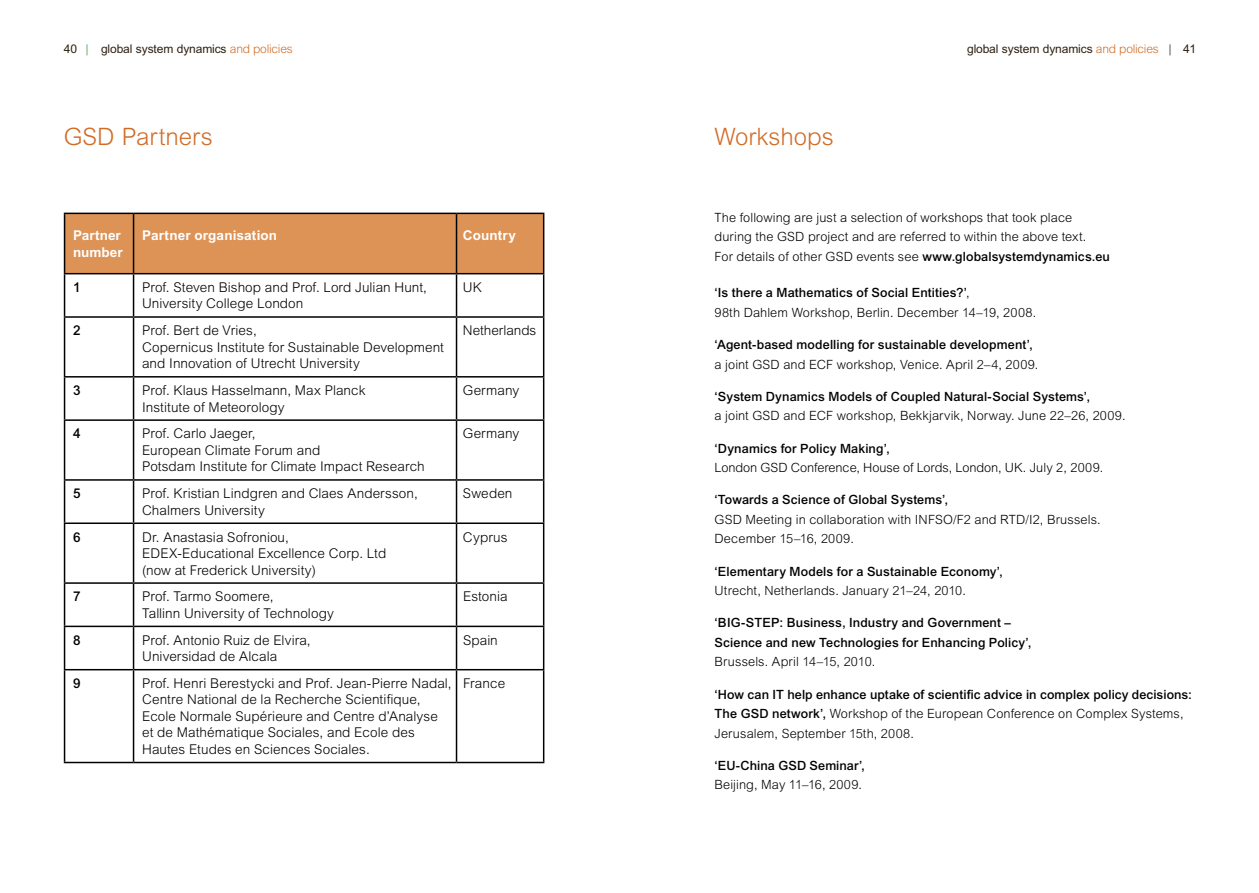
<style>
.page{position:relative;width:1259px;height:893px;background:#fff}
.page>*{position:absolute;margin:0;border:0;box-sizing:border-box;transform-origin:0 0}
.t1{font:300 24px "Arial MT Std";color:#d16c27}
.t2{font:300 13.5px/16.5px "Arial MT Std";letter-spacing:.005em;color:#000}
.t3{font:700 13.5px/16.5px "Arial MT Std";letter-spacing:.01em;color:#fff}
.t4{font:500 13.5px "Arial MT Std";color:#000}
.t5{font:300 12.75px/19.5px "Arial MT Std";letter-spacing:.01em;color:#000}
.t6{font:500 12.75px/19.5px "Arial MT Std";letter-spacing:.01em;color:#000}
.t7{font:12px "Arial MT Std";letter-spacing:-.01em;color:#2d2011}
.s1{font-weight:300;color:#138830}
.s2{font-weight:300;color:#d16c27}
.s3{font-weight:300;color:#000}
.s4{font-weight:500}
.s5{font-weight:300}
</style>
<div class="page">
<div style="left:65px;top:214px;width:478px;height:59px;background:#dd9256"></div>
<hr style="left:64px;top:274px;width:1px;height:42px;background:#000">
<hr style="left:133px;top:274px;width:1px;height:42px;background:#000">
<hr style="left:456px;top:274px;width:1px;height:42px;background:#000">
<hr style="left:543px;top:274px;width:1px;height:42px;background:#000">
<hr style="left:64px;top:316px;width:70px;height:2px;background:#000">
<hr style="left:64px;top:318px;width:1px;height:58px;background:#000">
<hr style="left:134px;top:316px;width:322px;height:2px;background:#000">
<hr style="left:133px;top:318px;width:1px;height:58px;background:#000">
<hr style="left:456px;top:316px;width:88px;height:2px;background:#000">
<hr style="left:456px;top:318px;width:1px;height:58px;background:#000">
<hr style="left:543px;top:318px;width:1px;height:58px;background:#000">
<hr style="left:64px;top:376px;width:70px;height:2px;background:#000">
<hr style="left:64px;top:378px;width:1px;height:41px;background:#000">
<hr style="left:134px;top:376px;width:322px;height:2px;background:#000">
<hr style="left:133px;top:378px;width:1px;height:41px;background:#000">
<hr style="left:456px;top:376px;width:88px;height:2px;background:#000">
<hr style="left:456px;top:378px;width:1px;height:41px;background:#000">
<hr style="left:543px;top:378px;width:1px;height:41px;background:#000">
<hr style="left:64px;top:419px;width:70px;height:2px;background:#000">
<hr style="left:64px;top:421px;width:1px;height:58px;background:#000">
<hr style="left:134px;top:419px;width:322px;height:2px;background:#000">
<hr style="left:133px;top:421px;width:1px;height:58px;background:#000">
<hr style="left:456px;top:419px;width:88px;height:2px;background:#000">
<hr style="left:456px;top:421px;width:1px;height:58px;background:#000">
<hr style="left:543px;top:421px;width:1px;height:58px;background:#000">
<hr style="left:64px;top:479px;width:70px;height:2px;background:#000">
<hr style="left:64px;top:481px;width:1px;height:41px;background:#000">
<hr style="left:134px;top:479px;width:322px;height:2px;background:#000">
<hr style="left:133px;top:481px;width:1px;height:41px;background:#000">
<hr style="left:456px;top:479px;width:88px;height:2px;background:#000">
<hr style="left:456px;top:481px;width:1px;height:41px;background:#000">
<hr style="left:543px;top:481px;width:1px;height:41px;background:#000">
<hr style="left:64px;top:522px;width:70px;height:2px;background:#000">
<hr style="left:64px;top:524px;width:1px;height:58px;background:#000">
<hr style="left:134px;top:522px;width:322px;height:2px;background:#000">
<hr style="left:133px;top:524px;width:1px;height:58px;background:#000">
<hr style="left:456px;top:522px;width:88px;height:2px;background:#000">
<hr style="left:456px;top:524px;width:1px;height:58px;background:#000">
<hr style="left:543px;top:524px;width:1px;height:58px;background:#000">
<hr style="left:64px;top:582px;width:70px;height:2px;background:#000">
<hr style="left:64px;top:584px;width:1px;height:42px;background:#000">
<hr style="left:134px;top:582px;width:322px;height:2px;background:#000">
<hr style="left:133px;top:584px;width:1px;height:42px;background:#000">
<hr style="left:456px;top:582px;width:88px;height:2px;background:#000">
<hr style="left:456px;top:584px;width:1px;height:42px;background:#000">
<hr style="left:543px;top:584px;width:1px;height:42px;background:#000">
<hr style="left:64px;top:626px;width:70px;height:1px;background:#000">
<hr style="left:64px;top:627px;width:1px;height:42px;background:#000">
<hr style="left:134px;top:626px;width:322px;height:1px;background:#000">
<hr style="left:133px;top:627px;width:1px;height:42px;background:#000">
<hr style="left:456px;top:626px;width:88px;height:1px;background:#000">
<hr style="left:456px;top:627px;width:1px;height:42px;background:#000">
<hr style="left:543px;top:627px;width:1px;height:42px;background:#000">
<hr style="left:64px;top:669px;width:70px;height:1px;background:#000">
<hr style="left:64px;top:670px;width:1px;height:92px;background:#000">
<hr style="left:134px;top:669px;width:322px;height:1px;background:#000">
<hr style="left:133px;top:670px;width:1px;height:92px;background:#000">
<hr style="left:456px;top:669px;width:88px;height:1px;background:#000">
<hr style="left:456px;top:670px;width:1px;height:92px;background:#000">
<hr style="left:543px;top:670px;width:1px;height:92px;background:#000">
<hr style="left:64px;top:762px;width:70px;height:1px;background:#000">
<hr style="left:134px;top:762px;width:322px;height:1px;background:#000">
<hr style="left:456px;top:762px;width:88px;height:1px;background:#000">
<hr style="left:64px;top:213px;width:70px;height:1px;background:#000">
<hr style="left:64px;top:214px;width:1px;height:59px;background:#000">
<hr style="left:134px;top:213px;width:322px;height:1px;background:#000">
<hr style="left:133px;top:214px;width:1px;height:59px;background:#000">
<hr style="left:456px;top:213px;width:88px;height:1px;background:#000">
<hr style="left:456px;top:214px;width:1px;height:59px;background:#000">
<hr style="left:543px;top:214px;width:1px;height:59px;background:#000">
<hr style="left:64px;top:273px;width:70px;height:1px;background:#000">
<hr style="left:134px;top:273px;width:322px;height:1px;background:#000">
<hr style="left:456px;top:273px;width:88px;height:1px;background:#000">
<p class="t7" style="left:64px;top:42px;width:230px">40 <span class="s1">|</span> global system dynamics <span class="s2">and policies</span></p>
<p class="t7" style="left:967px;top:42px;width:231px">global system dynamics <span class="s2">and policies</span> <span class="s3">|</span> 41</p>
<h1 class="t1" style="left:64px;top:123px;width:151px">GSD Partners</h1>
<p class="t3" style="left:73px;top:227px;width:51px">Partner number</p>
<p class="t3" style="left:142px;top:227px;width:137px">Partner organisation</p>
<p class="t3" style="left:463px;top:227px;width:55px">Country</p>
<p class="t4" style="left:73px;top:279px;width:9px">1</p>
<p class="t2" style="left:142px;top:279px;width:286px">Prof. Steven Bishop and Prof. Lord Julian Hunt,<br>University College London</p>
<p class="t2" style="left:463px;top:279px;width:20px">UK</p>
<p class="t4" style="left:73px;top:323px;width:9px">2</p>
<p class="t2" style="left:142px;top:322px;width:303px">Prof. Bert de Vries,<br>Copernicus Institute for Sustainable Development and Innovation of Utrecht University</p>
<p class="t2" style="left:463px;top:322px;width:75px">Netherlands</p>
<p class="t4" style="left:73px;top:382px;width:9px">3</p>
<p class="t2" style="left:142px;top:382px;width:225px">Prof. Klaus Hasselmann, Max Planck<br>Institute of Meteorology</p>
<p class="t2" style="left:463px;top:382px;width:58px">Germany</p>
<p class="t4" style="left:73px;top:426px;width:9px">4</p>
<p class="t2" style="left:142px;top:425px;width:284px">Prof. Carlo Jaeger,<br>European Climate Forum and<br>Potsdam Institute for Climate Impact Research</p>
<p class="t2" style="left:463px;top:425px;width:58px">Germany</p>
<p class="t4" style="left:73px;top:486px;width:9px">5</p>
<p class="t2" style="left:142px;top:485px;width:277px">Prof. Kristian Lindgren and Claes Andersson,<br>Chalmers University</p>
<p class="t2" style="left:463px;top:485px;width:51px">Sweden</p>
<p class="t4" style="left:73px;top:529px;width:9px">6</p>
<p class="t2" style="left:142px;top:528px;width:246px">Dr. Anastasia Sofroniou,<br>EDEX-Educational Excellence Corp. Ltd (now at Frederick University)</p>
<p class="t2" style="left:463px;top:528px;width:46px">Cyprus</p>
<p class="t4" style="left:73px;top:589px;width:9px">7</p>
<p class="t2" style="left:142px;top:588px;width:193px">Prof. Tarmo Soomere,<br>Tallinn University of Technology</p>
<p class="t2" style="left:463px;top:588px;width:46px">Estonia</p>
<p class="t4" style="left:73px;top:632px;width:9px">8</p>
<p class="t2" style="left:142px;top:632px;width:170px">Prof. Antonio Ruiz de Elvira,<br>Universidad de Alcala</p>
<p class="t2" style="left:463px;top:632px;width:36px">Spain</p>
<p class="t4" style="left:73px;top:675px;width:9px">9</p>
<p class="t2" style="left:142px;top:675px;width:311px">Prof. Henri Berestycki and Prof. Jean-Pierre Nadal, Centre National de la Recherche Scientifique, Ecole Normale Supérieure and Centre d’Analyse et de Mathématique Sociales, and Ecole des Hautes Etudes en Sciences Sociales.</p>
<p class="t2" style="left:463px;top:675px;width:44px">France</p>
<h1 class="t1" style="left:714px;top:123px;width:121px">Workshops</h1>
<p class="t5" style="left:714px;top:208px;width:397px">The following are just a selection of workshops that took place during the GSD project and are referred to within the above text.<br>For details of other GSD events see <span class="s4">www.globalsystemdynamics.eu</span></p>
<p class="t5" style="left:714px;top:283px;width:323px"><span class="s4">‘Is there a Mathematics of Social Entities?’</span>,<br>98th Dahlem Workshop, Berlin. December 14–19, 2008.</p>
<p class="t6" style="left:714px;top:335px;width:320px">‘Agent-based modelling for sustainable development’,</p>
<p class="t5" style="left:714px;top:354px;width:325px">a joint GSD and ECF workshop, Venice. April 2–4, 2009.</p>
<p class="t6" style="left:714px;top:387px;width:377px">‘System Dynamics Models of Coupled Natural-Social Systems’,</p>
<p class="t5" style="left:714px;top:406px;width:412px">a joint GSD and ECF workshop, Bekkjarvik, Norway. June 22–26, 2009.</p>
<p class="t6" style="left:714px;top:438px;width:177px">‘Dynamics for Policy Making’,</p>
<p class="t5" style="left:714px;top:458px;width:390px">London GSD Conference, House of Lords, London, UK. July 2, 2009.</p>
<p class="t6" style="left:714px;top:490px;width:235px">‘Towards a Science of Global Systems’,</p>
<p class="t5" style="left:714px;top:510px;width:388px">GSD Meeting in collaboration with INFSO/F2 and RTD/I2, Brussels.<br>December 15–16, 2009.</p>
<p class="t6" style="left:714px;top:561px;width:290px">‘Elementary Models for a Sustainable Economy’,</p>
<p class="t5" style="left:714px;top:581px;width:253px">Utrecht, Netherlands. January 21–24, 2010.</p>
<p class="t6" style="left:714px;top:613px;width:318px">‘BIG-STEP: Business, Industry and Government –<br>Science and new Technologies for Enhancing Policy’,</p>
<p class="t5" style="left:714px;top:652px;width:162px">Brussels. April 14–15, 2010.</p>
<p class="t6" style="left:714px;top:684px;width:479px">‘How can IT help enhance uptake of scientific advice in complex policy decisions:<br>The GSD network’, <span class="s5">Workshop of the European Conference on Complex Systems,<br>Jerusalem, September 15th, 2008.</span></p>
<p class="t6" style="left:714px;top:756px;width:152px">‘EU-China GSD Seminar’,</p>
<p class="t5" style="left:714px;top:775px;width:149px">Beijing, May 11–16, 2009.</p>
</div>
